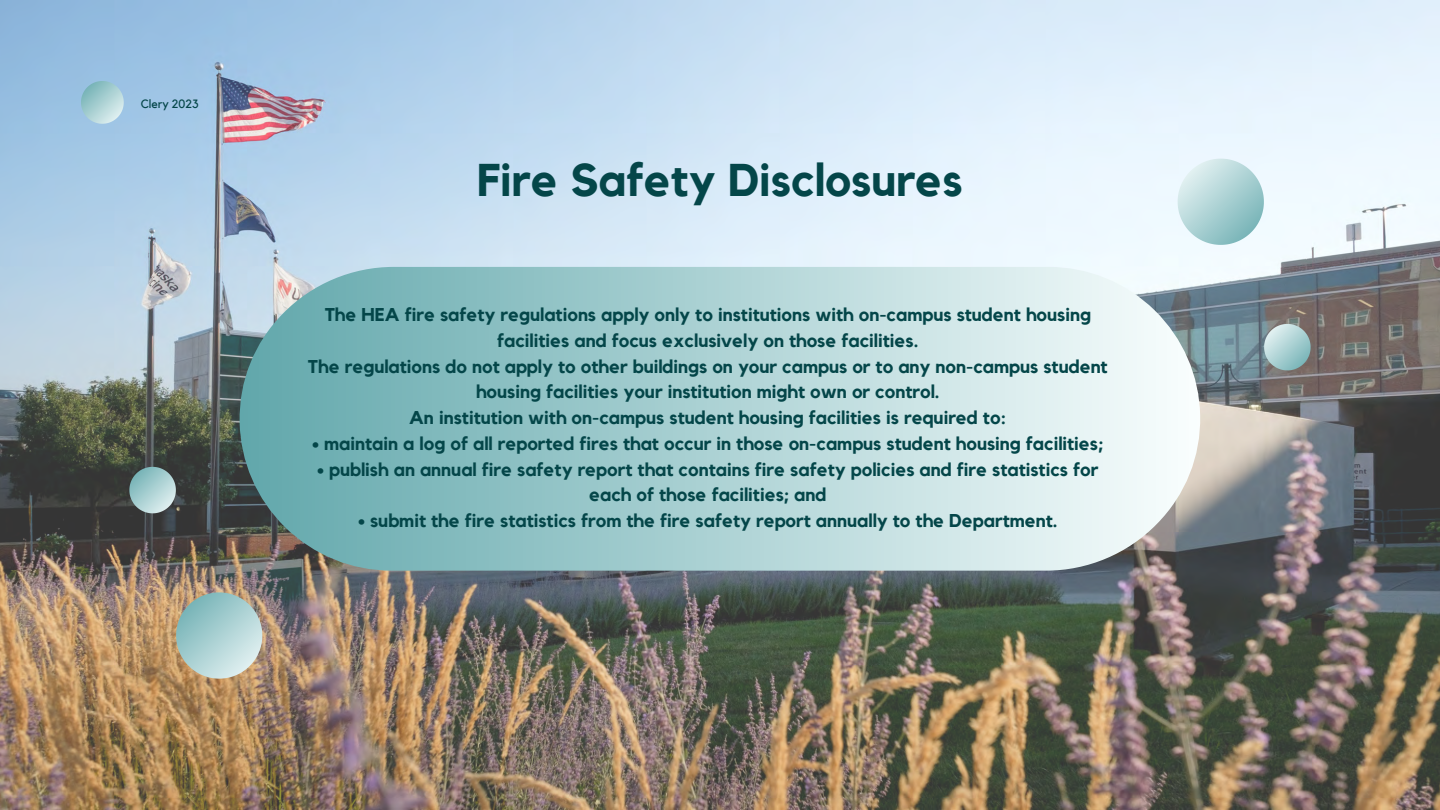
<style>
.page{position:relative;width:1440px;height:810px;background:#fff}
.page>*{position:absolute;margin:0;border:0;box-sizing:border-box;transform-origin:0 0}
.t1{font:700 45.7px "Kollektif";color:#044649}
.t2{font:700 18.5px/25.7px "Kollektif";color:#044649;text-align:center}
.t3{font:12px "Kollektif";color:#044649}
</style>
<div class="page">
<img style="left:0;top:0;width:1440px;height:810px">
<svg style="left:81px;top:81px;width:43px;height:43px;background:#a7cdd6"></svg>
<svg style="left:239px;top:267px;width:962px;height:304px;background:#abced0"></svg>
<svg style="left:176px;top:592px;width:86px;height:87px;background:#aec4bd"></svg>
<svg style="left:129px;top:467px;width:47px;height:46px;background:#92b1b2"></svg>
<svg style="left:1178px;top:159px;width:86px;height:86px;background:#bbdadd"></svg>
<svg style="left:1264px;top:324px;width:47px;height:46px;background:#a2bfc0"></svg>
<p class="t3" style="left:141px;top:98px;width:59px">Clery 2023</p>
<p class="t1" style="left:477px;top:159px;width:487px">Fire Safety Disclosures</p>
<p class="t2" style="left:325px;top:303px;width:768px">The HEA fire safety regulations apply only to institutions with on-campus student housing facilities and focus exclusively on those facilities.</p>
<p class="t2" style="left:308px;top:354px;width:801px">The regulations do not apply to other buildings on your campus or to any non-campus student housing facilities your institution might own or control.</p>
<p class="t2" style="left:409px;top:406px;width:599px">An institution with on-campus student housing facilities is required to:</p>
<p class="t2" style="left:312px;top:431px;width:793px">• maintain a log of all reported fires that occur in those on-campus student housing facilities;</p>
<p class="t2" style="left:317px;top:457px;width:783px">• publish an annual fire safety report that contains fire safety policies and fire statistics for each of those facilities; and</p>
<p class="t2" style="left:358px;top:509px;width:701px">• submit the fire statistics from the fire safety report annually to the Department.</p>
</div>
